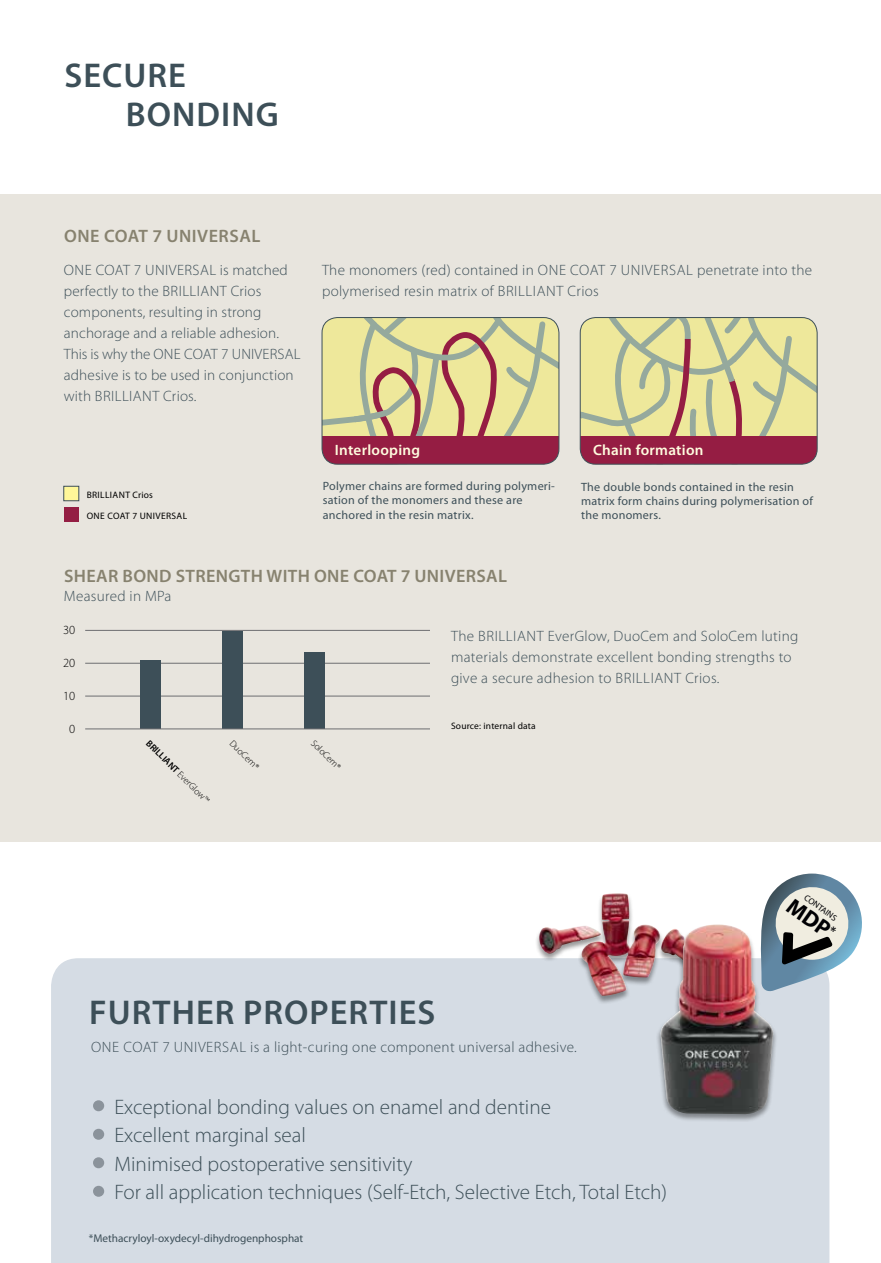
<style>
.page{position:relative;width:881px;height:1263px;background:#fff}
.page>*{position:absolute;margin:0;border:0;box-sizing:border-box;transform-origin:0 0}
.t1{font:600 34.5px/39px "Myriad Pro";letter-spacing:.03em;color:#3d4f58}
.t2{font:700 22.65px "Myriad Pro";color:#000003}
.t3{font:300 21px "Myriad Pro";color:#3d4f58}
.t4{font:600 18px "Myriad Pro";letter-spacing:.02em;color:#87826f}
.t5{font:300 15px/21px "Myriad Pro";letter-spacing:.02em;color:#3d4f58}
.t6{font:600 15px "Myriad Pro";letter-spacing:.02em;color:#fffcdf}
.t7{font:300 12.45px "Myriad Pro";color:#000}
.t8{font:12px/14.2px "Myriad Pro";letter-spacing:.02em;color:#3d4f58}
.t9{font:11.25px "Myriad Pro";color:#3d4f58}
.t10{font:9.3px "Myriad Pro";letter-spacing:.025em;color:#000}
.t11{font:600 9.3px "Myriad Pro";color:#000}
.t12{font:300 9.3px "Myriad Pro";color:#000}
.t13{font:8.7px "Myriad Pro";color:#000003}
.s1{font-weight:300}
.s2{font-size:61.65px;color:#8b939b}
</style>
<div class="page">
<div style="left:0;top:194px;width:880px;height:648px;background:#e8e5de"></div>
<div style="left:51px;top:958px;width:778px;height:305px;background:#d5dce4"></div>
<hr style="left:85px;top:696px;width:344px;height:1px;background:#6d6e71">
<hr style="left:85px;top:663px;width:344px;height:1px;background:#6d6e71">
<hr style="left:85px;top:630px;width:344px;height:1px;background:#6d6e71">
<div style="left:304px;top:652px;width:21px;height:77px;background:#3d4f58"></div>
<div style="left:222px;top:632px;width:20px;height:97px;background:#3d4f58"></div>
<div style="left:140px;top:660px;width:20px;height:69px;background:#3d4f58"></div>
<hr style="left:85px;top:729px;width:344px;height:1px;background:#6d6e71">
<div style="left:534px;top:893px;width:195px;height:112px;background:#000;opacity:.4"></div>
<img style="left:537px;top:893px;width:188px;height:103px">
<div style="left:655px;top:924px;width:122px;height:199px;background:#000;opacity:.4"></div>
<img style="left:659px;top:924px;width:114px;height:190px">
<svg style="left:322px;top:318px;width:236px;height:118px;background:#d9ce94"></svg>
<div style="left:322px;top:436px;width:236px;height:28px;background:#951d43"></div>
<div style="left:322px;top:317px;width:237px;height:147px;border:1px solid #3d4f58;border-radius:15px"></div>
<svg style="left:581px;top:318px;width:235px;height:118px;background:#dad598"></svg>
<div style="left:580px;top:436px;width:236px;height:28px;background:#951d43"></div>
<div style="left:579px;top:317px;width:238px;height:147px;border:1px solid #3d4f58;border-radius:15px"></div>
<div style="left:64px;top:508px;width:15px;height:14px;background:#941e43"></div>
<div style="left:63px;top:486px;width:16px;height:15px;background:#fff799;border:1px solid #3d4f58"></div>
<svg style="left:756px;top:873px;width:106px;height:120px"></svg>
<h1 class="t1" style="left:126px;top:55px;width:154px;text-indent:-61px">SECURE<br>BONDING</h1>
<p class="t4" style="left:64px;top:225px;width:198px">ONE COAT 7 UNIVERSAL</p>
<p class="t5" style="left:64px;top:259px;width:238px">ONE COAT 7 UNIVERSAL is matched perfectly to the BRILLIANT Crios components, resulting in strong anchorage and a reliable adhesion.<br>This is why the ONE COAT 7 UNIVERSAL adhesive is to be used in conjunction with BRILLIANT Crios.</p>
<p class="t10" style="left:87px;top:489px;width:68px">BRILLIANT Crios</p>
<p class="t10" style="left:87px;top:510px;width:102px">ONE COAT 7 UNIVERSAL</p>
<p class="t5" style="left:322px;top:259px;width:491px">The monomers (red) contained in ONE COAT 7 UNIVERSAL penetrate into the polymerised resin matrix of BRILLIANT Crios</p>
<p class="t6" style="left:334px;top:440px;width:87px">Interlooping</p>
<p class="t6" style="left:592px;top:440px;width:112px">Chain formation</p>
<p class="t8" style="left:323px;top:479px;width:233px">Polymer chains are formed during polymeri&shy;sation of the monomers and these are anchored in the resin matrix.</p>
<p class="t8" style="left:581px;top:479px;width:233px">The double bonds contained in the resin matrix form chains during polymerisation of the monomers.</p>
<p class="t4" style="left:64px;top:564px;width:444px">SHEAR BOND STRENGTH WITH ONE COAT 7 UNIVERSAL</p>
<p class="t5" style="left:64px;top:586px;width:109px">Measured in MPa</p>
<p class="t7" style="left:63px;top:622px;width:14px">30</p>
<p class="t7" style="left:63px;top:655px;width:14px">20</p>
<p class="t7" style="left:63px;top:688px;width:14px">10</p>
<p class="t7" style="left:69px;top:721px;width:8px">0</p>
<p class="t11" style="left:152px;top:737px;width:87px;rotate:45deg">BRILLIANT <span class="s1">EverGlow™</span></p>
<p class="t12" style="left:235px;top:738px;width:39px;rotate:45deg">DuoCem®</p>
<p class="t12" style="left:317px;top:738px;width:39px;rotate:45deg">SoloCem®</p>
<p class="t5" style="left:451px;top:625px;width:348px">The BRILLIANT EverGlow, DuoCem and SoloCem luting materials demonstrate excellent bonding strengths to give a secure adhesion to BRILLIANT Crios.</p>
<p class="t10" style="left:451px;top:720px;width:86px">Source: internal data</p>
<h1 class="t1" style="left:89px;top:992px;width:348px">FURTHER PROPERTIES</h1>
<p class="t5" style="left:91px;top:1036px;width:487px">ONE COAT 7 UNIVERSAL is a light-curing one component universal adhesive.</p>
<h3 class="t3" style="left:91px;top:1094px;width:461px"><span class="s2">•</span> Exceptional bonding values on enamel and dentine</h3>
<h3 class="t3" style="left:91px;top:1122px;width:216px"><span class="s2">•</span> Excellent marginal seal</h3>
<h3 class="t3" style="left:91px;top:1151px;width:323px"><span class="s2">•</span> Minimised postoperative sensitivity</h3>
<h3 class="t3" style="left:91px;top:1179px;width:577px"><span class="s2">•</span> For all application techniques (Self-Etch, Selective Etch, Total Etch)</h3>
<p class="t9" style="left:89px;top:1231px;width:216px">*Methacryloyl-oxydecyl-dihydrogenphosphat</p>
<p class="t13" style="left:807px;top:892px;width:39px;rotate:35deg">CONTAINS</p>
<h2 class="t2" style="left:797px;top:892px;width:55px;rotate:35deg">MDP<sup>*</sup></h2>
</div>
